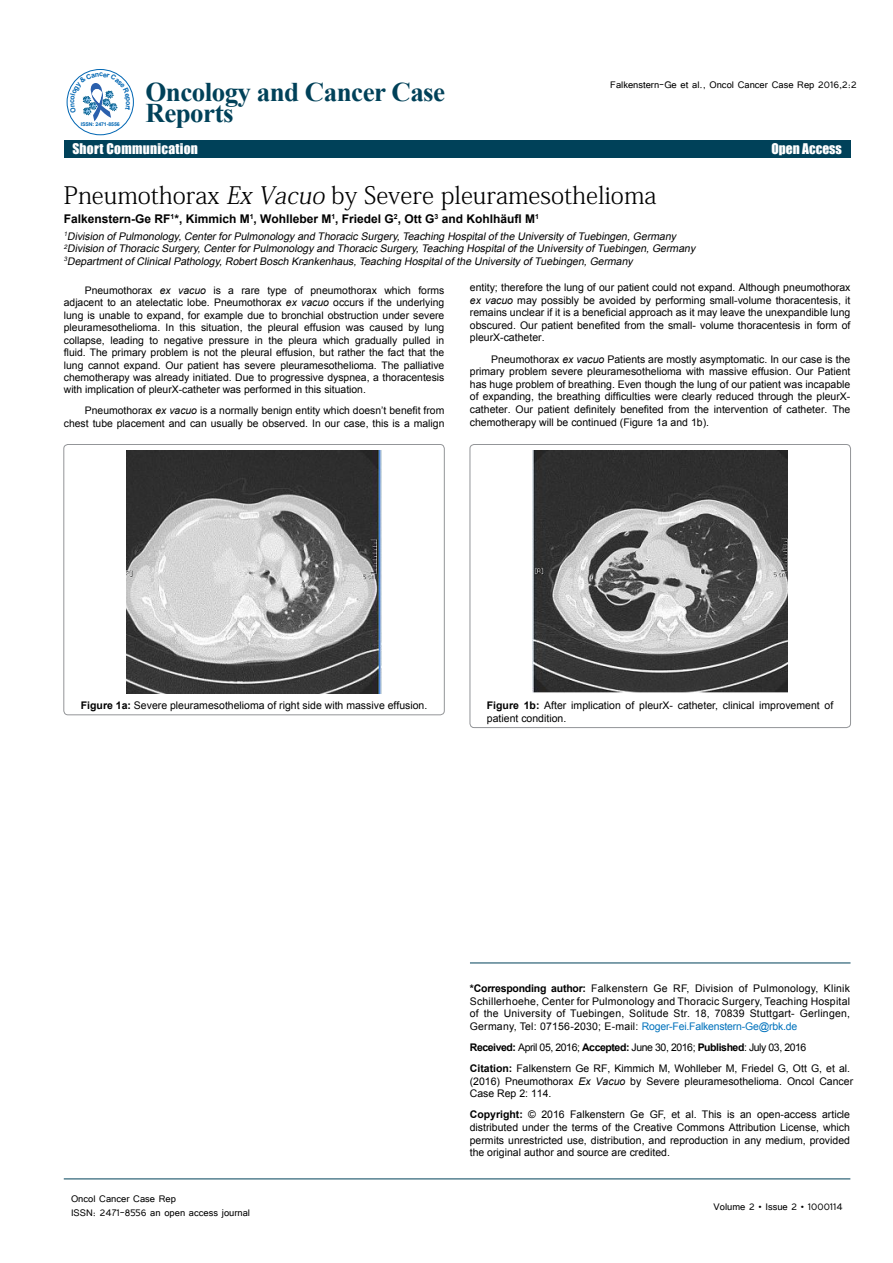
<style>
.page{position:relative;width:893px;height:1263px;background:#fff}
.page>*{position:absolute;margin:0;border:0;box-sizing:border-box;transform-origin:0 0}
.t1{font:700 27px/21px "Times New Roman";letter-spacing:-.02em;color:#004159}
.t2{font:24px "Adobe Fangsong Std";color:#000}
.t3{font:16.5px "Impact";letter-spacing:.04em;color:#fff}
.t4{font:13.5px "Impact";letter-spacing:.02em;color:#fff}
.t5{font:13.5px "Impact";color:#fff}
.t6{font:12px/14.4px "Tunga";color:#000}
.t7{font:700 12px "Arial";color:#000}
.t8{font:10.5px/12.6px "Arial";color:#000;text-align:justify}
.t9{font:italic 10.5px/12.6px "Arial";color:#000}
.t10{font:10.35px/12.5px "Arial";color:#000;text-align:justify}
.t11{font:700 5.1px "Arial";letter-spacing:-.02em;color:#0066b3}
.s1{font-style:italic}
.s2{font-weight:700}
.s3{color:#0072bc}
</style>
<div class="page">
<hr style="left:64px;top:1179px;width:786px;height:1px;background:#004159">
<div style="left:64px;top:141px;width:786px;height:17px;background:#004159"></div>
<hr style="left:470px;top:963px;width:380px;height:1px;background:#004159">
<div style="left:64px;top:444px;width:380px;height:271px;border:1px solid #939598;border-radius:4px"></div>
<img style="left:126px;top:450px;width:256px;height:243px">
<div style="left:470px;top:444px;width:381px;height:284px;border:1px solid #939598;border-radius:4px"></div>
<img style="left:532px;top:450px;width:256px;height:243px">
<div style="left:67px;top:69px;width:67px;height:66px;border:1px solid #0066b3;border-radius:50%"></div>
<svg style="left:70px;top:73px;width:61px;height:48px"></svg>
<p class="t11" style="left:81px;top:121px;width:40px">ISSN: 2471-8556</p>
<h1 class="t1" style="left:145px;top:81px;width:301px">Oncology and Cancer Case<br>Reports</h1>
<p class="t6" style="left:610px;top:77px;width:248px">Falkenstern-Ge et al., Oncol Cancer Case Rep 2016,2:2</p>
<p class="t4" style="left:72px;top:138px;width:127px">Short Communication</p>
<p class="t5" style="left:771px;top:138px;width:72px">Open Access</p>
<h3 class="t3" style="left:68px;top:140px;width:124px">Research Article</h3>
<h3 class="t3" style="left:753px;top:140px;width:94px">Open Access</h3>
<h2 class="t2" style="left:64px;top:180px;width:594px">Pneumothorax <span class="s1">Ex Vacuo</span> by Severe pleuramesothelioma</h2>
<p class="t7" style="left:64px;top:210px;width:477px">Falkenstern-Ge RF<sup>1</sup>*, Kimmich M<sup>1</sup>, Wohlleber M<sup>1</sup>, Friedel G<sup>2</sup>, Ott G<sup>3</sup> and Kohlhäufl M<sup>1</sup></p>
<p class="t9" style="left:64px;top:230px;width:636px"><sup>1</sup>Division ofPulmonology,CenterforPulmonology and Thoracic Surgery,Teaching Hospitalofthe University ofTuebingen,Germany<br><sup>2</sup>Division ofThoracic Surgery,CenterforPulmonology and Thoracic Surgery,Teaching Hospitalofthe University ofTuebingen,Germany<br><sup>3</sup>DepartmentofClinicalPathology,RobertBosch Krankenhaus,Teaching Hospitalofthe University ofTuebingen,Germany</p>
<p class="t10" style="left:64px;top:284px;width:382px;text-indent:21px">Pneumothorax <span class="s1">ex vacuo</span> is a rare type of pneumothorax which forms adjacent to an atelectatic lobe. Pneumothorax <span class="s1">ex vacuo</span> occurs if the underlying lung is unable to expand, for example due to bronchial obstruction under severe pleuramesothelioma. In this situation, the pleural effusion was caused by lung collapse, leading to negative pressure in the pleura which gradually pulled in fluid. The primary problem is not the pleural effusion, but rather the fact that the lung cannot expand. Our patient has severe pleuramesothelioma. The palliative chemotherapy was already initiated. Due to progressive dyspnea, a thoracentesis with implication of pleurX-catheter was performed in this situation.</p>
<p class="t10" style="left:64px;top:405px;width:382px;text-align:right">Pneumothorax <span class="s1">ex vacuo</span> is a normally benign entity which doesn’t benefit from chest tube placement and can usually be observed. In our case, this is a malign</p>
<p class="t8" style="left:470px;top:281px;width:382px">entity; therefore the lung of our patient could not expand. Although pneumothorax <span class="s1">ex vacuo</span> may possibly be avoided by performing small-volume thoracentesis, it remains unclear if it is a beneficial approach as it may leave the unexpandible lung obscured. Our patient benefited from the small- volume thoracentesis in form of pleurX-catheter.</p>
<p class="t8" style="left:470px;top:353px;width:382px;text-indent:21px">Pneumothorax <span class="s1">ex vacuo</span> Patients are mostly asymptomatic. In our case is the primary problem severe pleuramesothelioma with massive effusion. Our Patient has huge problem of breathing. Even though the lung of our patient was incapable of expanding, the breathing difficulties were clearly reduced through the pleurX&shy;catheter. Our patient definitely benefited from the intervention of catheter. The chemotherapy will be continued (Figure 1a and 1b).</p>
<p class="t8" style="left:81px;top:699px;width:348px"><span class="s2">Figure 1a:</span> Severe pleuramesothelioma of right side with massive effusion.</p>
<p class="t8" style="left:487px;top:699px;width:348px"><span class="s2">Figure 1b:</span> After implication of pleurX- catheter, clinical improvement of patient condition.</p>
<p class="t6" style="left:71px;top:1190px;width:181px">Oncol Cancer Case Rep<br>ISSN: 2471-8556 an open access journal</p>
<p class="t8" style="left:470px;top:982px;width:382px"><span class="s2">*Corresponding author:</span> Falkenstern Ge RF, Division of Pulmonology, Klinik Schillerhoehe, Center for Pulmonology and Thoracic Surgery, Teaching Hospital of the University of Tuebingen, Solitude Str. 18, 70839 Stuttgart- Gerlingen, Germany, Tel: 07156-2030; E-mail: <span class="s3">Roger-Fei.Falkenstern-Ge@rbk.de</span></p>
<p class="t8" style="left:470px;top:1037px;width:382px;line-height:21.1px"><span class="s2">Received:</span> April 05, 2016; <span class="s2">Accepted:</span> June 30, 2016; <span class="s2">Published</span>: July 03, 2016<br><span class="s2">Citation:</span> Falkenstern Ge RF, Kimmich M, Wohlleber M, Friedel G, Ott G, et al.</p>
<p class="t8" style="left:470px;top:1075px;width:385px">(2016) Pneumothorax <span class="s1">Ex Vacuo</span> by Severe pleuramesothelioma. Oncol Cancer<br>Case Rep 2: 114.</p>
<p class="t8" style="left:470px;top:1108px;width:382px"><span class="s2">Copyright:</span> © 2016 Falkenstern Ge GF, et al. This is an open-access article distributed under the terms of the Creative Commons Attribution License, which permits unrestricted use, distribution, and reproduction in any medium, provided the original author and source are credited.</p>
<p class="t6" style="left:714px;top:1199px;width:131px">Volume 2 • Issue 2 • 1000114</p>
</div>
